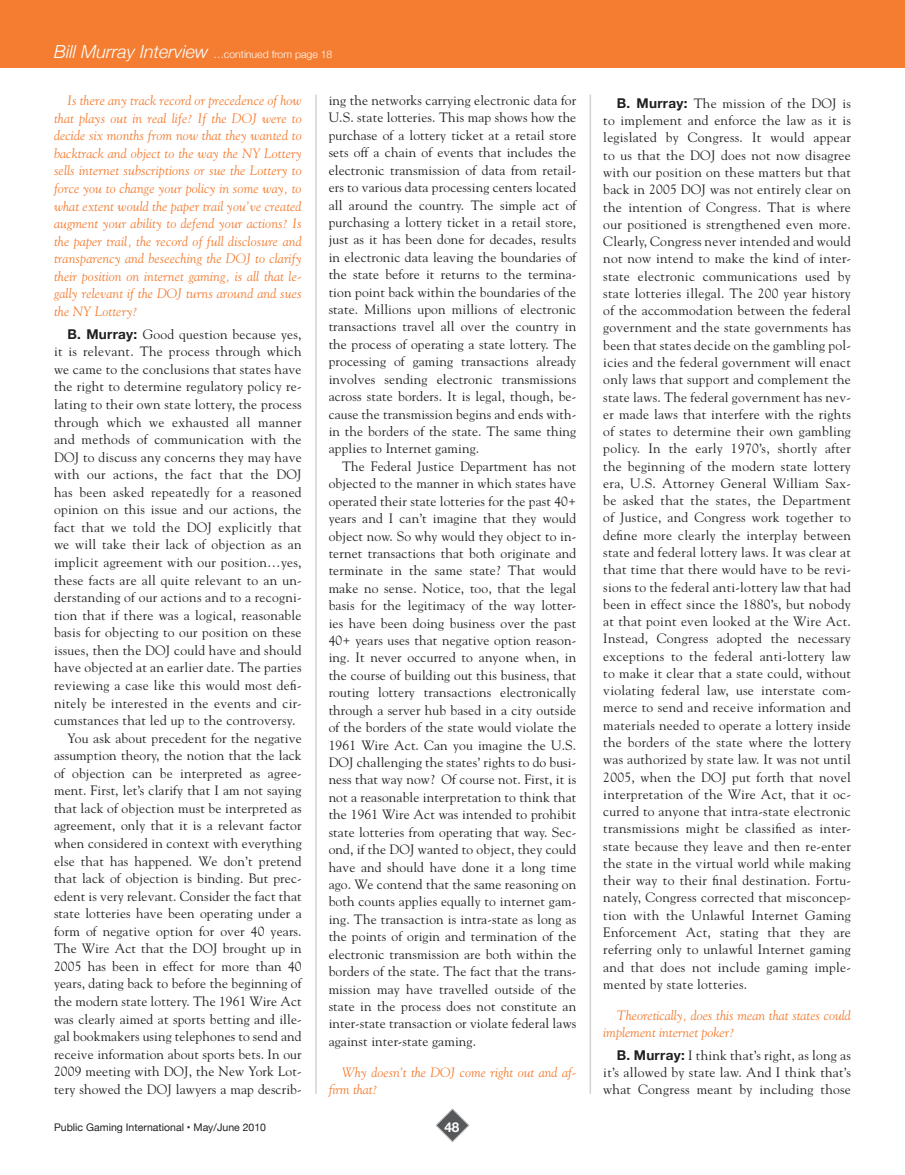
<style>
.page{position:relative;width:905px;height:1175px;background:#fff}
.page>*{position:absolute;margin:0;border:0;box-sizing:border-box;transform-origin:0 0}
.t1{font:13.5px/17.4px "Goudy";letter-spacing:.02em;color:#231f20;text-align:justify}
.t2{font:italic 13.5px/17.5px "Goudy";color:#f47d31}
.t3{font:700 13.5px "Helvetica Neue";color:#fff}
.t4{font:300 10.5px "Helvetica Neue";color:#fff}
.t5{font:10.5px "Helvetica Neue";color:#231f20}
.s1{font-style:italic;font-size:18px}
.s2{font-family:"Helvetica Neue";font-weight:700}
</style>
<div class="page">
<svg style="left:435px;top:1108px;width:35px;height:34px"></svg>
<div style="left:0;top:0;width:904px;height:68px;background:#f47d31"></div>
<hr style="left:315px;top:94px;width:2px;height:1000px;background:#d1d2d4">
<hr style="left:589px;top:94px;width:2px;height:1000px;background:#d1d2d4">
<p class="t4" style="left:54px;top:45px;width:280px"><span class="s1">Bill Murray Interview</span> …continued from page 18</p>
<p class="t2" style="left:54px;top:91px;width:249px;text-align:justify;text-indent:14px">Is there any track record or precedence of how that plays out in real life? If the DOJ were to decide six months from now that they wanted to backtrack and object to the way the NY Lottery sells internet subscriptions or sue the Lottery to force you to change your policy in some way, to what extent would the paper trail you’ve created augment your ability to defend your actions? Is the paper trail, the record of full disclosure and transparency and beseeching the DOJ to clarify their position on internet gaming, is all that le&shy;gally relevant if the DOJ turns around and sues the NY Lottery?</p>
<p class="t1" style="left:68px;top:325px;width:236px"><span class="s2">B. Murray:</span> Good question because yes,</p>
<p class="t1" style="left:54px;top:342px;width:249px">it is relevant. The process through which</p>
<p class="t1" style="left:54px;top:360px;width:249px">we came to the conclusions that states have</p>
<p class="t1" style="left:54px;top:378px;width:249px">the right to determine regulatory policy re-</p>
<p class="t1" style="left:54px;top:395px;width:249px">lating to their own state lottery, the process</p>
<p class="t1" style="left:54px;top:413px;width:249px">through which we exhausted all manner</p>
<p class="t1" style="left:54px;top:430px;width:249px">and methods of communication with the</p>
<p class="t1" style="left:54px;top:448px;width:249px">DOJ to discuss any concerns they may have</p>
<p class="t1" style="left:54px;top:465px;width:249px">with our actions, the fact that the DOJ</p>
<p class="t1" style="left:54px;top:483px;width:249px">has been asked repeatedly for a reasoned</p>
<p class="t1" style="left:54px;top:500px;width:249px">opinion on this issue and our actions, the</p>
<p class="t1" style="left:54px;top:518px;width:249px">fact that we told the DOJ explicitly that</p>
<p class="t1" style="left:54px;top:535px;width:249px">we will take their lack of objection as an</p>
<p class="t1" style="left:54px;top:553px;width:249px">implicit agreement with our position…yes,</p>
<p class="t1" style="left:54px;top:571px;width:249px">these facts are all quite relevant to an un-</p>
<p class="t1" style="left:54px;top:588px;width:249px">derstanding of our actions and to a recogni-</p>
<p class="t1" style="left:54px;top:606px;width:249px">tion that if there was a logical, reasonable</p>
<p class="t1" style="left:54px;top:623px;width:249px">basis for objecting to our position on these</p>
<p class="t1" style="left:54px;top:641px;width:249px">issues, then the DOJ could have and should</p>
<p class="t1" style="left:54px;top:658px;width:249px">have objected at an earlier date. The parties</p>
<p class="t1" style="left:54px;top:676px;width:249px">reviewing a case like this would most defi-</p>
<p class="t1" style="left:54px;top:693px;width:249px">nitely be interested in the events and cir-</p>
<p class="t1" style="left:54px;top:711px;width:243px">cumstances that led up to the controversy.</p>
<p class="t1" style="left:68px;top:729px;width:236px">You ask about precedent for the negative</p>
<p class="t1" style="left:54px;top:746px;width:249px">assumption theory, the notion that the lack</p>
<p class="t1" style="left:54px;top:764px;width:249px">of objection can be interpreted as agree-</p>
<p class="t1" style="left:54px;top:781px;width:249px">ment. First, let’s clarify that I am not saying</p>
<p class="t1" style="left:54px;top:799px;width:249px">that lack of objection must be interpreted as</p>
<p class="t1" style="left:54px;top:816px;width:249px">agreement, only that it is a relevant factor</p>
<p class="t1" style="left:54px;top:834px;width:249px">when considered in context with everything</p>
<p class="t1" style="left:54px;top:851px;width:249px">else that has happened. We don’t pretend</p>
<p class="t1" style="left:54px;top:869px;width:249px">that lack of objection is binding. But prec-</p>
<p class="t1" style="left:54px;top:886px;width:249px">edent is very relevant. Consider the fact that</p>
<p class="t1" style="left:54px;top:904px;width:249px">state lotteries have been operating under a</p>
<p class="t1" style="left:54px;top:922px;width:249px">form of negative option for over 40 years.</p>
<p class="t1" style="left:54px;top:939px;width:249px">The Wire Act that the DOJ brought up in</p>
<p class="t1" style="left:54px;top:957px;width:249px">2005 has been in effect for more than 40</p>
<p class="t1" style="left:54px;top:974px;width:249px">years, dating back to before the beginning of</p>
<p class="t1" style="left:54px;top:992px;width:249px">the modern state lottery. The 1961 Wire Act</p>
<p class="t1" style="left:54px;top:1009px;width:249px">was clearly aimed at sports betting and ille-</p>
<p class="t1" style="left:54px;top:1027px;width:249px">gal bookmakers using telephones to send and</p>
<p class="t1" style="left:54px;top:1044px;width:249px">receive information about sports bets. In our</p>
<p class="t1" style="left:54px;top:1062px;width:249px">2009 meeting with DOJ, the New York Lot-</p>
<p class="t1" style="left:54px;top:1080px;width:249px">tery showed the DOJ lawyers a map describ-</p>
<p class="t1" style="left:328px;top:91px;width:249px">ing the networks carrying electronic data for U.S. state lotteries. This map shows how the purchase of a lottery ticket at a retail store sets off a chain of events that includes the electronic transmission of data from retail&shy;ers to various data processing centers located all around the country. The simple act of purchasing a lottery ticket in a retail store, just as it has been done for decades, results in electronic data leaving the boundaries of the state before it returns to the termina&shy;tion point back within the boundaries of the state. Millions upon millions of electronic transactions travel all over the country in the process of operating a state lottery. The processing of gaming transactions already involves sending electronic transmissions across state borders. It is legal, though, be&shy;cause the transmission begins and ends with&shy;in the borders of the state. The same thing applies to Internet gaming.</p>
<p class="t1" style="left:328px;top:457px;width:249px;text-indent:14px">The Federal Justice Department has not objected to the manner in which states have operated their state lotteries for the past 40+ years and I can’t imagine that they would object now. So why would they object to in&shy;ternet transactions that both originate and terminate in the same state? That would make no sense. Notice, too, that the legal basis for the legitimacy of the way lotter&shy;ies have been doing business over the past 40+ years uses that negative option reason&shy;ing. It never occurred to anyone when, in the course of building out this business, that routing lottery transactions electronically through a server hub based in a city outside of the borders of the state would violate the 1961 Wire Act. Can you imagine the U.S.<br>DOJ challenging the states’ rights to do busi&shy;ness that way now? Of course not. First, it is not a reasonable interpretation to think that the 1961 Wire Act was intended to prohibit state lotteries from operating that way. Sec&shy;ond, if the DOJ wanted to object, they could have and should have done it a long time ago. We contend that the same reasoning on both counts applies equally to internet gam&shy;ing. The transaction is intra-state as long as the points of origin and termination of the electronic transmission are both within the borders of the state. The fact that the trans&shy;mission may have travelled outside of the state in the process does not constitute an inter-state transaction or violate federal laws against inter-state gaming.</p>
<p class="t2" style="left:328px;top:1063px;width:249px;text-indent:14px">Why doesn’t the DOJ come right out and af&shy;firm that?</p>
<p class="t5" style="left:54px;top:1119px;width:213px">Public Gaming International • May/June 2010</p>
<p class="t3" style="left:444px;top:1116px;width:17px">48</p>
<p class="t1" style="left:603px;top:94px;width:249px;text-indent:14px"><span class="s2">B. Murray:</span> The mission of the DOJ is to implement and enforce the law as it is legislated by Congress. It would appear to us that the DOJ does not now disagree with our position on these matters but that back in 2005 DOJ was not entirely clear on the intention of Congress. That is where our positioned is strengthened even more.<br>Clearly, Congress never intended and would not now intend to make the kind of inter&shy;state electronic communications used by state lotteries illegal. The 200 year history of the accommodation between the federal government and the state governments has been that states decide on the gambling pol&shy;icies and the federal government will enact only laws that support and complement the state laws. The federal government has nev&shy;er made laws that interfere with the rights of states to determine their own gambling policy. In the early 1970’s, shortly after the beginning of the modern state lottery era, U.S. Attorney General William Sax&shy;be asked that the states, the Department of Justice, and Congress work together to define more clearly the interplay between state and federal lottery laws. It was clear at that time that there would have to be revi&shy;sions to the federal anti-lottery law that had been in effect since the 1880’s, but nobody at that point even looked at the Wire Act.<br>Instead, Congress adopted the necessary exceptions to the federal anti-lottery law to make it clear that a state could, without violating federal law, use interstate com&shy;merce to send and receive information and materials needed to operate a lottery inside the borders of the state where the lottery was authorized by state law. It was not until 2005, when the DOJ put forth that novel interpretation of the Wire Act, that it oc&shy;curred to anyone that intra-state electronic transmissions might be classified as inter&shy;state because they leave and then re-enter the state in the virtual world while making their way to their final destination. Fortu&shy;nately, Congress corrected that misconcep&shy;tion with the Unlawful Internet Gaming Enforcement Act, stating that they are referring only to unlawful Internet gaming and that does not include gaming imple&shy;mented by state lotteries.</p>
<p class="t2" style="left:603px;top:1006px;width:249px;text-indent:14px">Theoretically, does this mean that states could implement internet poker?</p>
<p class="t1" style="left:603px;top:1045px;width:249px;text-indent:14px"><span class="s2">B. Murray:</span> I think that’s right, as long as it’s allowed by state law. And I think that’s what Congress meant by including those</p>
</div>
